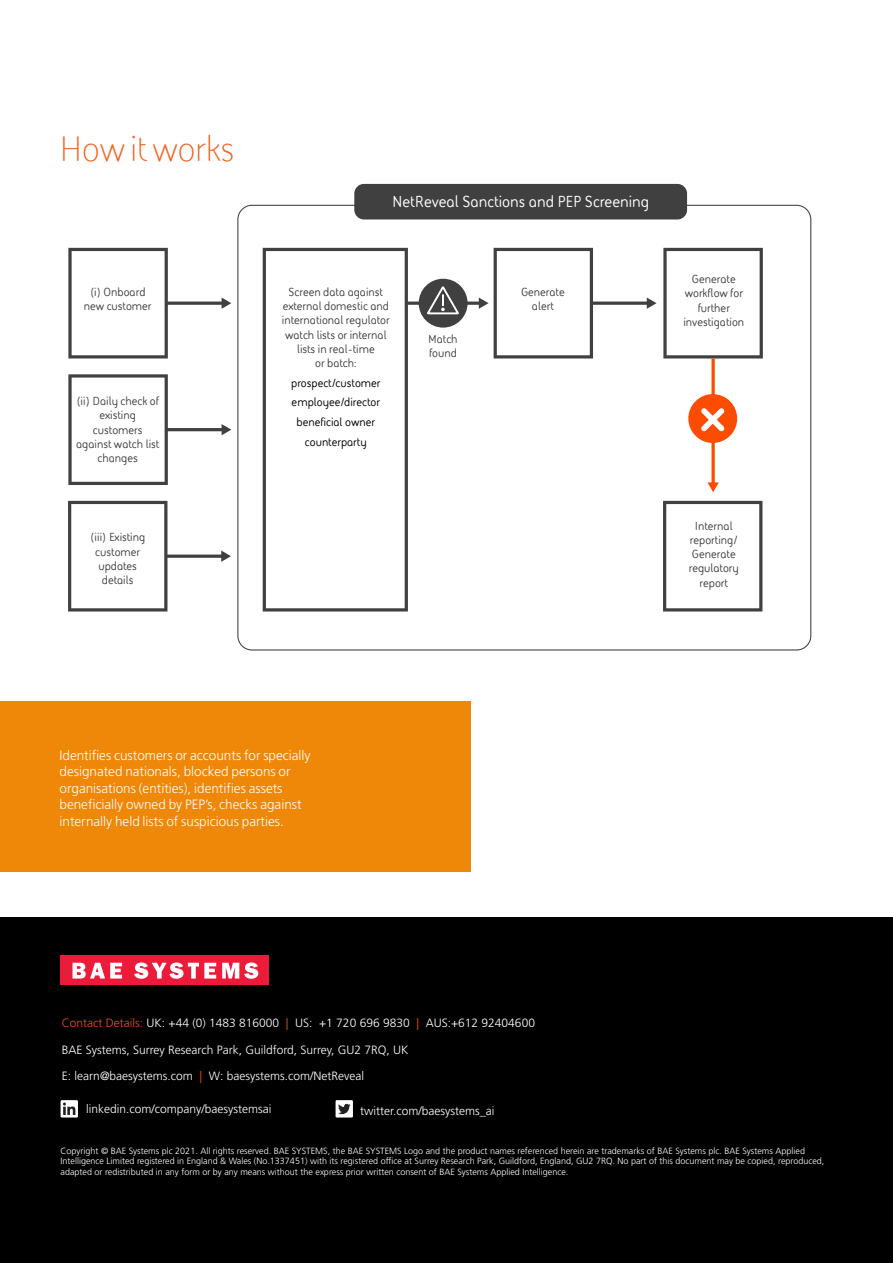
<style>
.page{position:relative;width:893px;height:1263px;background:#fff}
.page>*{position:absolute;margin:0;border:0;box-sizing:border-box;transform-origin:0 0}
.t1{font:36px "BAE Systems";color:#f36421}
.t2{font:700 16.2px "BAE Systems";color:#fff}
.body_9_11_frut_light{font:300 13.5px/16.5px "Frutiger LT Std";color:#fff}
.t3{font:300 12px/26.2px "Frutiger LT Std";color:#fff}
.t4{font:700 11.85px/14.2px "BAE Systems";color:#404040;text-align:center}
.t5{font:700 11.85px/19.6px "BAE Systems";color:#000;text-align:center}
.t6{font:300 9px/10.8px "Frutiger LT Std";color:#fff}
.s1{color:#f04d22}
.s2{color:#fc4c02}
</style>
<div class="page">
<div style="left:0;top:917px;width:893px;height:346px;background:#000001"></div>
<div style="left:61px;top:1100px;width:17px;height:17px;background:#fff"></div>
<svg style="left:63px;top:1102px;width:12px;height:13px"></svg>
<div style="left:336px;top:1100px;width:17px;height:17px;background:#fff"></div>
<svg style="left:338px;top:1104px;width:13px;height:10px"></svg>
<div style="left:61px;top:955px;width:208px;height:29px;background:#ec1b3a"></div>
<svg style="left:222px;top:962px;width:36px;height:17px"></svg>
<svg style="left:134px;top:962px;width:82px;height:17px"></svg>
<svg style="left:73px;top:963px;width:49px;height:15px"></svg>
<div style="left:0;top:701px;width:471px;height:171px;background:#ef8709"></div>
<svg style="left:237px;top:205px;width:574px;height:445px"></svg>
<svg style="left:68px;top:248px;width:100px;height:110px"></svg>
<div style="left:354px;top:184px;width:333px;height:35px;background:#404040;border-radius:10px"></div>
<hr style="left:166px;top:302px;width:57px;height:3px;background:#404040">
<svg style="left:222px;top:298px;width:9px;height:11px"></svg>
<svg style="left:68px;top:374px;width:100px;height:111px"></svg>
<hr style="left:166px;top:428px;width:57px;height:3px;background:#404040">
<svg style="left:222px;top:424px;width:9px;height:11px"></svg>
<svg style="left:68px;top:501px;width:99px;height:110px"></svg>
<svg style="left:166px;top:554px;width:55px;height:4px"></svg>
<svg style="left:221px;top:550px;width:10px;height:12px"></svg>
<svg style="left:263px;top:248px;width:145px;height:363px"></svg>
<hr style="left:405px;top:302px;width:75px;height:3px;background:#404040">
<svg style="left:479px;top:248px;width:114px;height:110px"></svg>
<hr style="left:591px;top:302px;width:57px;height:3px;background:#404040">
<svg style="left:647px;top:297px;width:10px;height:12px"></svg>
<svg style="left:663px;top:248px;width:100px;height:110px"></svg>
<svg style="left:663px;top:501px;width:99px;height:110px"></svg>
<svg style="left:711px;top:358px;width:4px;height:124px"></svg>
<svg style="left:707px;top:482px;width:12px;height:10px"></svg>
<div style="left:419px;top:279px;width:49px;height:49px;background:#404040;border-radius:50%"></div>
<svg style="left:427px;top:286px;width:32px;height:29px"></svg>
<div style="left:688px;top:394px;width:49px;height:49px;background:#fc4c02;border-radius:50%"></div>
<svg style="left:701px;top:408px;width:23px;height:23px"></svg>
<p class="t1" style="left:60px;top:125px;width:176px">How it works</p>
<p class="t4" style="left:84px;top:284px;width:69px">(i) Onboard new customer</p>
<p class="t4" style="left:76px;top:394px;width:85px">(ii) Daily check of existing customers against watch list changes</p>
<p class="t4" style="left:90px;top:530px;width:57px">(iii) Existing customer updates details</p>
<p class="t2" style="left:392px;top:191px;width:259px">NetReveal Sanctions and PEP Screening</p>
<p class="t4" style="left:282px;top:284px;width:109px">Screen data against external domestic and international regulator watch lists or internal lists in real-time<br>or batch:</p>
<p class="t5" style="left:291px;top:372px;width:91px">prospect/customer employee/director beneficial owner counterparty</p>
<p class="t4" style="left:428px;top:331px;width:31px;text-align:left">Match found</p>
<p class="t4" style="left:521px;top:284px;width:45px">Generate alert</p>
<p class="t4" style="left:683px;top:271px;width:62px">Generate workflow for further investigation</p>
<p class="t4" style="left:689px;top:518px;width:52px">Internal reporting/<br>Generate regulatory report</p>
<p class="body_9_11_frut_light" style="left:60px;top:747px;width:253px">Identifies customers or accounts for specially designated nationals, blocked persons or organisations (entities), identifies assets beneficially owned by PEP’s, checks against internally held lists of suspicious parties.</p>
<h3 class="t3" style="left:62px;top:1010px;width:475px"><span class="s1">Contact Details:</span> UK: +44 (0) 1483 816000 <span class="s1">|</span> US: +1 720 696 9830 <span class="s2">|</span> AUS:+612 92404600<br>BAE Systems, Surrey Research Park, Guildford, Surrey, GU2 7RQ, UK<br>E: learn@baesystems.com <span class="s2">|</span> W: baesystems.com/NetReveal</h3>
<h3 class="t3" style="left:86px;top:1096px;width:187px">linkedin.com/company/baesystemsai</h3>
<h3 class="t3" style="left:360px;top:1097px;width:136px">twitter.com/baesystems_ai</h3>
<p class="t6" style="left:61px;top:1145px;width:765px">Copyright © BAE Systems plc 2021. All rights reserved. BAE SYSTEMS, the BAE SYSTEMS Logo and the product names referenced herein are trademarks of BAE Systems plc. BAE Systems Applied<br>Intelligence Limited registered in England &amp; Wales (No.1337451) with its registered office at Surrey Research Park, Guildford, England, GU2 7RQ. No part of this document may be copied, reproduced, adapted or redistributed in any form or by any means without the express prior written consent of BAE Systems Applied Intelligence.</p>
</div>
